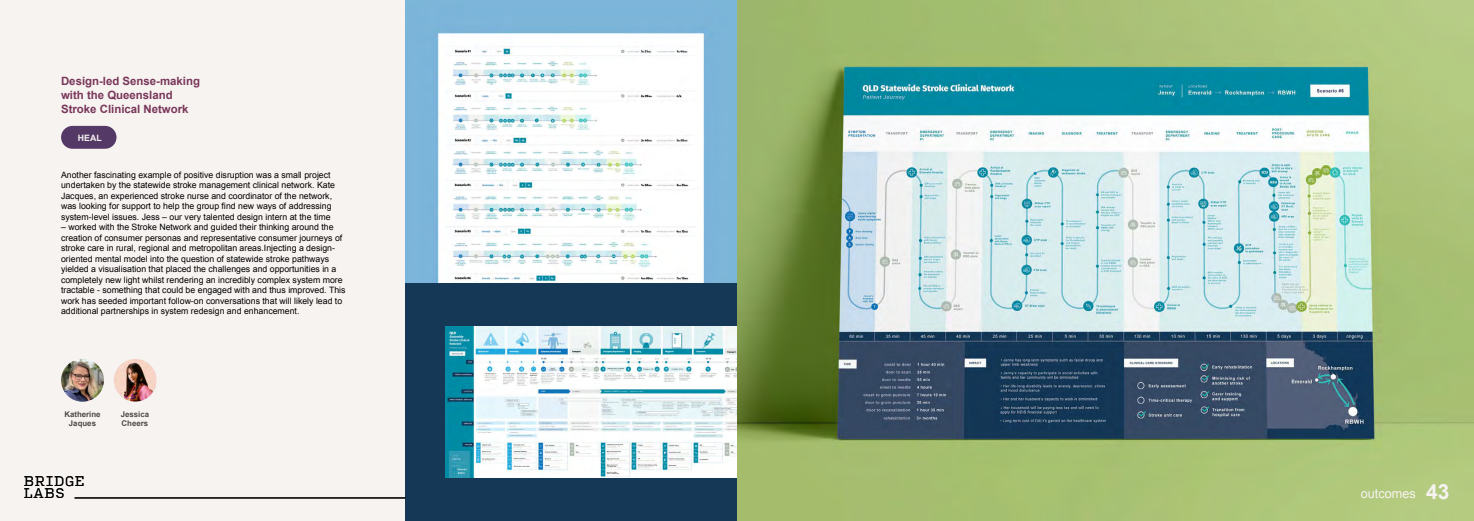
<style>
.page{position:relative;width:1474px;height:521px;background:#fff}
.page>*{position:absolute;margin:0;border:0;box-sizing:border-box;transform-origin:0 0}
.t1{font:300 13.3px/12.2px "Input Serif";color:#000}
.t2{font:12.69px "Arial";color:#f7f3f1}
.t3{font:700 11.38px/13.7px "Arial";color:#793759}
.t4{font:8.75px/10.5px "Arial";color:#000}
.t5{font:700 8.75px "Arial";color:#f7f3f1}
.t6{font:700 7.88px/9.5px "Arial";color:#000;text-align:center}
.s1{font-weight:700;font-size:21px}
</style>
<div class="page">
<div style="left:0;top:0;width:1473px;height:521px;background:#f7f3f1"></div>
<hr style="left:75px;top:498px;width:662px;height:1px;background:#000">
<img style="left:406px;top:0;width:331px;height:479px">
<img style="left:61px;top:359px;width:43px;height:43px;border-radius:21px">
<img style="left:114px;top:359px;width:43px;height:43px;border-radius:20px">
<div style="left:61px;top:126px;width:55px;height:23px;background:#543967;border-radius:11px"></div>
<svg style="left:445px;top:325px;width:291px;height:154px"></svg>
<div style="left:406px;top:283px;width:331px;height:42px;background:#153856"></div>
<div style="left:406px;top:304px;width:39px;height:216px;background:#153856"></div>
<div style="left:406px;top:479px;width:331px;height:42px;background:#153856"></div>
<hr style="left:75px;top:497px;width:331px;height:1px;background:#000">
<img style="left:737px;top:0;width:736px;height:521px">
<h3 class="t3" style="left:61px;top:75px;width:140px">Design-led Sense-making with the Queensland<br>Stroke Clinical Network</h3>
<p class="t5" style="left:78px;top:132px;width:25px">HEAL</p>
<p class="t4" style="left:61px;top:169px;width:275px">Another fascinating example of positive disruption was a small project undertaken by the statewide stroke management clinical network. Kate Jacques, an experienced stroke nurse and coordinator of the network, was looking for support to help the group find new ways of addressing system-level issues. Jess – our very talented design intern at the time</p>
<p class="t4" style="left:61px;top:222px;width:286px">– worked with the Stroke Network and guided their thinking around the creation of consumer personas and representative consumer journeys of stroke care in rural, regional and metropolitan areas.Injecting a design&shy;oriented mental model into the question of statewide stroke pathways yielded a visualisation that placed the challenges and opportunities in a completely new light whilst rendering an incredibly complex system more tractable - something that could be engaged with and thus improved. This work has seeded important follow-on conversations that will likely lead to additional partnerships in system redesign and enhancement.</p>
<p class="t6" style="left:64px;top:409px;width:38px">Katherine<br>Jaques</p>
<p class="t6" style="left:121px;top:409px;width:30px;text-align:left">Jessica<br>Cheers</p>
<h1 class="t1" style="left:24px;top:474px;width:63px">BRIDGE<br>LABS</h1>
<h2 class="t2" style="left:1360px;top:485px;width:90px">outcomes <span class="s1">43</span></h2>
</div>
